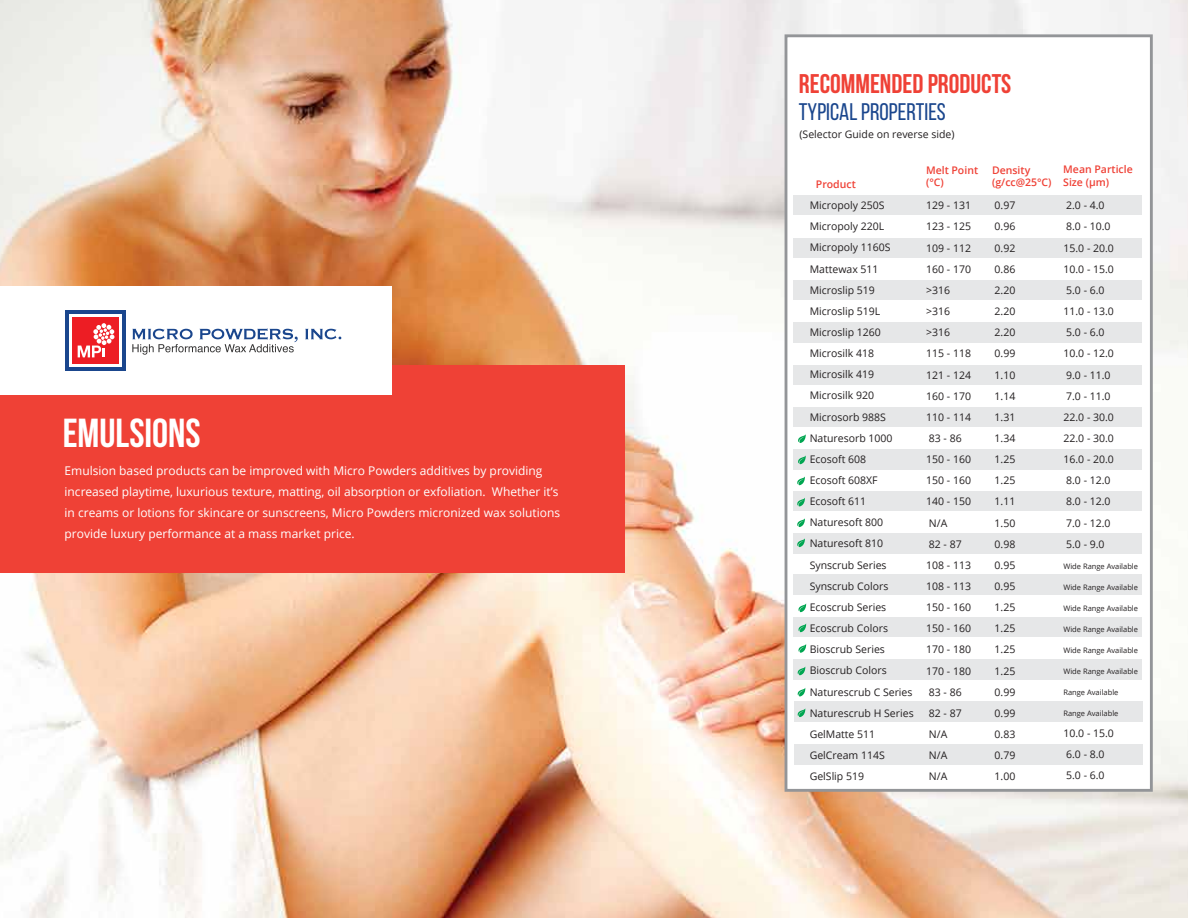
<style>
.page{position:relative;width:1188px;height:918px;background:#fff}
.page>*{position:absolute;margin:0;border:0;box-sizing:border-box;transform-origin:0 0}
.t1{font:700 40.5px "Bebas Neue";color:#fff}
.t2{font:700 27px "Bebas Neue";color:#ef4136}
.t3{font:24px "Bebas Neue";color:#1a468d}
.t4{font:12px/21px "Open Sans";color:#fff}
.t5{font:10.5px/21.1px "Open Sans";color:#231f20}
.t6{font:600 10.5px/12px "Open Sans";color:#ef4136}
.t7{font:7.5px "Open Sans";color:#231f20}
</style>
<div class="page">
<img style="left:0;top:0;width:1188px;height:918px">
<div style="left:785px;top:34px;width:368px;height:758px;background:#fff;border:3px solid #939598"></div>
<div style="left:0;top:365px;width:624px;height:207px;background:#ef4136"></div>
<div style="left:0;top:286px;width:391px;height:109px;background:#fff"></div>
<div style="left:66px;top:310px;width:60px;height:61px;background:#1a468d"></div>
<div style="left:70px;top:314px;width:52px;height:53px;background:#fff"></div>
<div style="left:73px;top:317px;width:46px;height:47px;background:#ed1d24"></div>
<svg style="left:78px;top:323px;width:36px;height:34px"></svg>
<svg style="left:132px;top:328px;width:166px;height:27px"></svg>
<svg style="left:305px;top:329px;width:36px;height:10px"></svg>
<div style="left:794px;top:195px;width:348px;height:20px;background:#e6e7e8"></div>
<div style="left:794px;top:238px;width:348px;height:20px;background:#e6e7e8"></div>
<div style="left:794px;top:280px;width:348px;height:20px;background:#e6e7e8"></div>
<div style="left:794px;top:322px;width:348px;height:20px;background:#e6e7e8"></div>
<div style="left:794px;top:365px;width:348px;height:20px;background:#e6e7e8"></div>
<div style="left:794px;top:407px;width:348px;height:20px;background:#e6e7e8"></div>
<div style="left:794px;top:449px;width:348px;height:20px;background:#e6e7e8"></div>
<div style="left:794px;top:491px;width:348px;height:20px;background:#e6e7e8"></div>
<div style="left:794px;top:534px;width:348px;height:20px;background:#e6e7e8"></div>
<div style="left:793px;top:575px;width:349px;height:20px;background:#e6e7e8"></div>
<div style="left:793px;top:617px;width:349px;height:20px;background:#e6e7e8"></div>
<div style="left:793px;top:660px;width:349px;height:20px;background:#e6e7e8"></div>
<div style="left:795px;top:702px;width:348px;height:20px;background:#e6e7e8"></div>
<div style="left:794px;top:744px;width:348px;height:20px;background:#e6e7e8"></div>
<svg style="left:798px;top:434px;width:8px;height:9px"></svg>
<svg style="left:798px;top:455px;width:8px;height:9px"></svg>
<svg style="left:797px;top:477px;width:8px;height:8px"></svg>
<svg style="left:797px;top:498px;width:8px;height:8px"></svg>
<svg style="left:797px;top:518px;width:8px;height:9px"></svg>
<svg style="left:798px;top:644px;width:8px;height:9px"></svg>
<svg style="left:797px;top:667px;width:8px;height:8px"></svg>
<svg style="left:797px;top:688px;width:8px;height:8px"></svg>
<svg style="left:797px;top:709px;width:8px;height:8px"></svg>
<svg style="left:797px;top:538px;width:8px;height:9px"></svg>
<svg style="left:798px;top:603px;width:8px;height:9px"></svg>
<svg style="left:798px;top:623px;width:8px;height:9px"></svg>
<h1 class="t1" style="left:63px;top:411px;width:139px">EMULSIONS</h1>
<p class="t4" style="left:65px;top:460px;width:497px">Emulsion based products can be improved with Micro Powders additives by providing increased playtime, luxurious texture, matting, oil absorption or exfoliation. Whether it’s in creams or lotions for skincare or sunscreens, Micro Powders micronized wax solutions provide luxury performance at a mass market price.</p>
<h2 class="t2" style="left:799px;top:69px;width:214px">RECOMMENDED PRODUCTS</h2>
<h3 class="t3" style="left:799px;top:98px;width:148px">TYPICAL PROPERTIES</h3>
<p class="t5" style="left:800px;top:124px;width:157px">(Selector Guide on reverse side)</p>
<p class="t6" style="left:816px;top:178px;width:41px">Product</p>
<p class="t6" style="left:926px;top:164px;width:54px">Melt Point (°C)</p>
<p class="t6" style="left:992px;top:164px;width:61px">Density (g/cc@25°C)</p>
<p class="t6" style="left:1063px;top:163px;width:71px;line-height:12.6px">Mean Particle<br>Size (µm)</p>
<p class="t5" style="left:810px;top:194px;width:105px">Micropoly 250S<br>Micropoly 220L<br>Micropoly 1160S<br>Mattewax 511<br>Microslip 519<br>Microslip 519L<br>Microslip 1260<br>Microsilk 418<br>Microsilk 419<br>Microsilk 920<br>Microsorb 988S<br>Naturesorb 1000<br>Ecosoft 608<br>Ecosoft 608XF<br>Ecosoft 611<br>Naturesoft 800<br>Naturesoft 810<br>Synscrub Series<br>Synscrub Colors<br>Ecoscrub Series<br>Ecoscrub Colors<br>Bioscrub Series<br>Bioscrub Colors<br>Naturescrub C Series<br>Naturescrub H Series<br>GelMatte 511<br>GelCream 114S<br>GelSlip 519</p>
<p class="t5" style="left:926px;top:195px;width:46px">129 - 131<br>123 - 125<br>109 - 112<br>160 - 170 &gt;316 &gt;316 &gt;316<br>115 - 118<br>121 - 124<br>160 - 170<br>110 - 114<br>83 - 86<br>150 - 160<br>150 - 160<br>140 - 150<br>N/A<br>82 - 87<br>108 - 113<br>108 - 113<br>150 - 160<br>150 - 160<br>170 - 180<br>170 - 180<br>83 - 86<br>82 - 87<br>N/A<br>N/A<br>N/A</p>
<p class="t5" style="left:995px;top:195px;width:22px;text-align:justify">0.97<br>0.96<br>0.92<br>0.86<br>2.20<br>2.20<br>2.20<br>0.99<br>1.10<br>1.14<br>1.31<br>1.34<br>1.25<br>1.25<br>1.11<br>1.50<br>0.98<br>0.95<br>0.95<br>1.25<br>1.25<br>1.25<br>1.25<br>0.99<br>0.99<br>0.83<br>0.79<br>1.00</p>
<p class="t5" style="left:1063px;top:195px;width:52px">2.0 - 4.0<br>8.0 - 10.0<br>15.0 - 20.0<br>10.0 - 15.0<br>5.0 - 6.0<br>11.0 - 13.0<br>5.0 - 6.0<br>10.0 - 12.0<br>9.0 - 11.0<br>7.0 - 11.0<br>22.0 - 30.0<br>22.0 - 30.0<br>16.0 - 20.0<br>8.0 - 12.0<br>8.0 - 12.0<br>7.0 - 12.0<br>5.0 - 9.0</p>
<p class="t7" style="left:1063px;top:561px;width:76px">Wide Range Available</p>
<p class="t7" style="left:1063px;top:582px;width:76px">Wide Range Available</p>
<p class="t7" style="left:1063px;top:603px;width:76px">Wide Range Available</p>
<p class="t7" style="left:1063px;top:624px;width:76px">Wide Range Available</p>
<p class="t7" style="left:1063px;top:645px;width:76px">Wide Range Available</p>
<p class="t7" style="left:1063px;top:666px;width:76px">Wide Range Available</p>
<p class="t7" style="left:1063px;top:687px;width:57px">Range Available</p>
<p class="t7" style="left:1063px;top:708px;width:57px">Range Available</p>
<p class="t5" style="left:1063px;top:722px;width:52px">10.0 - 15.0<br>6.0 - 8.0<br>5.0 - 6.0</p>
</div>
